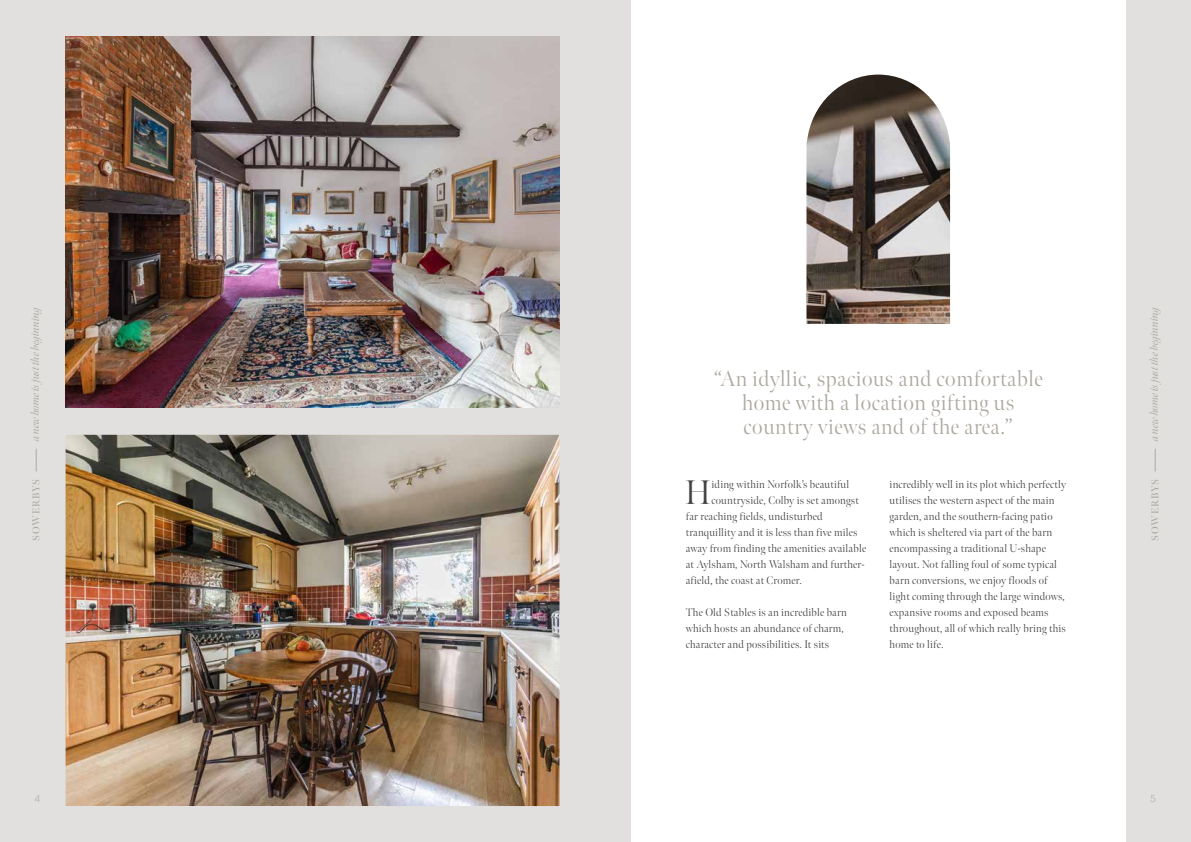
<style>
.page{position:relative;width:1191px;height:842px;background:#fff}
.page>*{position:absolute;margin:0;border:0;box-sizing:border-box;transform-origin:0 0}
.t1{font:300 34px "Meno Banner";color:#434141}
.t2{font:300 22px/24px "Meno Banner";letter-spacing:.025em;color:#ada8a0;text-align:center}
.t3{font:300 11px/16px "Meno Banner";letter-spacing:.02em;color:#434141}
.t4{font:italic 11px "Meno Banner";letter-spacing:-.01em;color:#ada8a0}
.t5{font:600 10px "Meno Banner";letter-spacing:.08em;color:#ada8a0}
.t6{font:300 10px "Quasimoda";color:#ada8a0}
</style>
<div class="page">
<div style="left:0;top:0;width:595px;height:842px;background:#e2e0df"></div>
<div style="left:595px;top:0;width:596px;height:842px;background:#e2e0df"></div>
<svg style="left:36px;top:449px;width:1px;height:22px"></svg>
<svg style="left:1155px;top:449px;width:1px;height:22px"></svg>
<div style="left:631px;top:0;width:494px;height:842px;background:#fff"></div>
<img style="left:806px;top:75px;width:144px;height:249px">
<img style="left:66px;top:36px;width:493px;height:372px">
<img style="left:66px;top:435px;width:493px;height:371px">
<p class="t4" style="left:29px;top:441px;width:138px;rotate:-90deg">a new home is just the beginning</p>
<p class="t4" style="left:1147px;top:441px;width:138px;rotate:-90deg">a new home is just the beginning</p>
<h1 class="t1" style="left:685px;top:472px;width:27px">H</h1>
<p class="t3" style="left:711px;top:477px;width:139px">iding within Norfolk’s beautiful</p>
<h2 class="t2" style="left:713px;top:367px;width:330px">“An idyllic, spacious and comfortable home with a location gifting us country views and of the area.”</h2>
<p class="t5" style="left:30px;top:541px;width:63px;rotate:-90deg">SOWERBYS</p>
<p class="t5" style="left:1149px;top:541px;width:63px;rotate:-90deg">SOWERBYS</p>
<p class="t3" style="left:889px;top:477px;width:178px">incredibly well in its plot which perfectly utilises the western aspect of the main garden, and the southern-facing patio which is sheltered via part of the barn encompassing a traditional U-shape layout. Not falling foul of some typical barn conversions, we enjoy floods of light coming through the large windows, expansive rooms and exposed beams throughout, all of which really bring this home to life.</p>
<p class="t3" style="left:711px;top:493px;width:149px">countryside, Colby is set amongst</p>
<p class="t3" style="left:686px;top:509px;width:138px">far reaching fields, undisturbed</p>
<p class="t3" style="left:686px;top:525px;width:173px">tranquillity and it is less than five miles</p>
<p class="t3" style="left:686px;top:541px;width:182px">away from finding the amenities available</p>
<p class="t3" style="left:686px;top:557px;width:180px">at Aylsham, North Walsham and further-</p>
<p class="t3" style="left:686px;top:573px;width:117px">afield, the coast at Cromer.</p>
<p class="t3" style="left:686px;top:605px;width:162px">The Old Stables is an incredible barn which hosts an abundance of charm, character and possibilities. It sits</p>
<p class="t6" style="left:35px;top:791px;width:7px">4</p>
<p class="t6" style="left:1150px;top:791px;width:7px">5</p>
</div>
